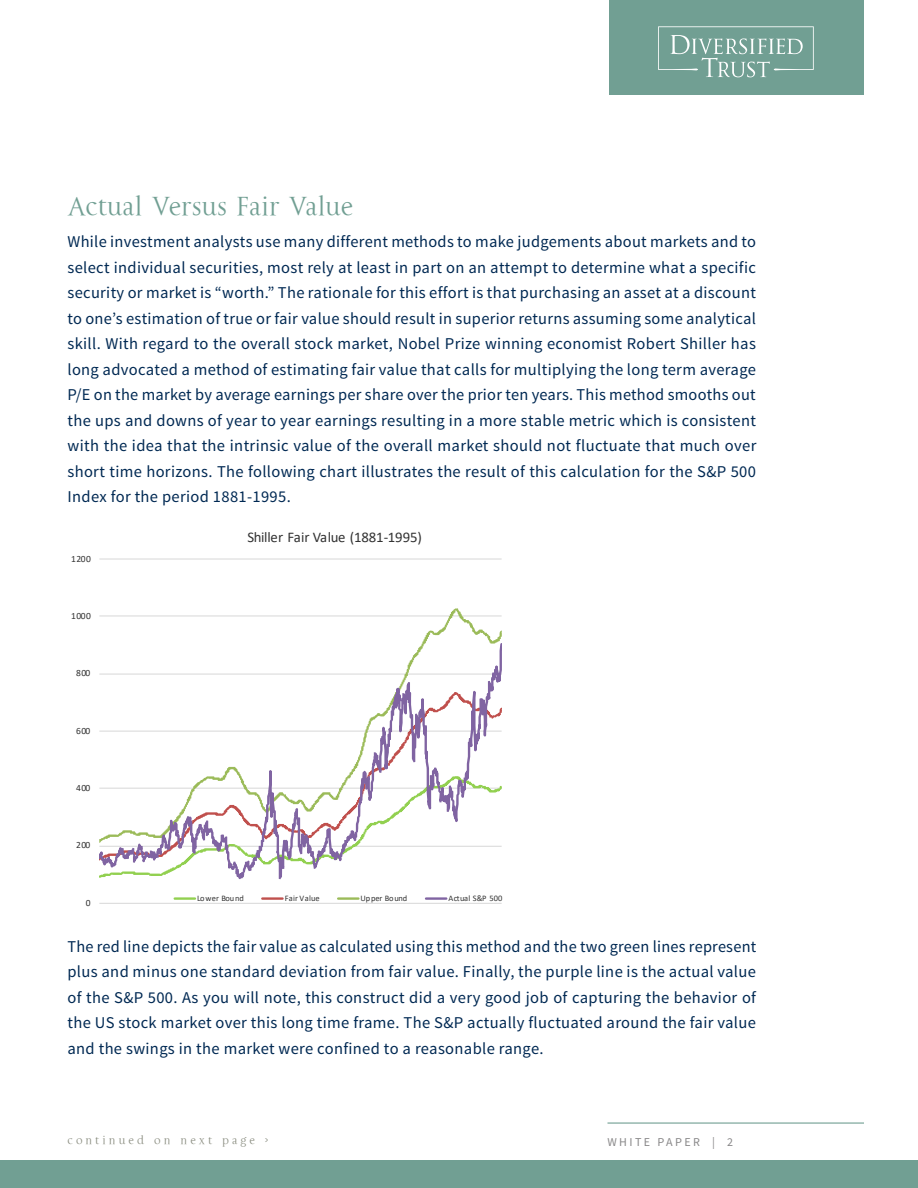
<style>
.page{position:relative;width:918px;height:1188px;background:#fff}
.page>*{position:absolute;margin:0;border:0;box-sizing:border-box;transform-origin:0 0}
.Article_Header{font:27px "La Gioconda OSTT";color:#719f93}
.Body_Page1{font:16.5px/25.5px "Source Sans Pro";letter-spacing:.02em;color:#002953;text-align:justify}
.t1{font:14.85px "Calibri";letter-spacing:-.015em;color:#333}
.t2{font:12px "La Gioconda OSTT";letter-spacing:.25em;color:#8b8e81}
.t3{font:12px "Source Sans Pro";letter-spacing:.2em;color:#888788}
.t4{font:10.5px "Courier";color:#000}
.t5{font:9.45px "Calibri";letter-spacing:.05em;color:#333}
.t6{font:8.4px "Calibri";color:#333}
.t7{font:8.4px "Calibri";letter-spacing:-.02em;color:#333}
.t8{font:8.4px "Calibri";letter-spacing:.02em;color:#333}
</style>
<div class="page">
<div style="left:609px;top:0;width:255px;height:94px;background:#719f93"></div>
<svg style="left:658px;top:26px;width:156px;height:51px"></svg>
<div style="left:0;top:1161px;width:918px;height:27px;background:#719f93"></div>
<hr style="left:608px;top:1122px;width:256px;height:2px;background:#719f93">
<svg style="left:99px;top:558px;width:403px;height:346px"></svg>
<p class="Article_Header" style="left:68px;top:190px;width:287px">Actual Versus Fair Value</p>
<p class="Body_Page1" style="left:68px;top:229px;width:690px">While investment analysts use many different methods to make judgements about markets and to select individual securities, most rely at least in part on an attempt to determine what a specific security or market is “worth.” The rationale for this effort is that purchasing an asset at a discount to one’s estimation of true or fair value should result in superior returns assuming some analytical skill. With regard to the overall stock market, Nobel Prize winning economist Robert Shiller has long advocated a method of estimating fair value that calls for multiplying the long term average P/E on the market by average earnings per share over the prior ten years. This method smooths out the ups and downs of year to year earnings resulting in a more stable metric which is consistent with the idea that the intrinsic value of the overall market should not fluctuate that much over short time horizons. The following chart illustrates the result of this calculation for the S&amp;P 500<br>Index for the period 1881-1995.</p>
<p class="t5" style="left:71px;top:552px;width:21px">1200</p>
<p class="t5" style="left:71px;top:609px;width:21px">1000</p>
<p class="t5" style="left:76px;top:666px;width:16px">800</p>
<p class="t5" style="left:76px;top:725px;width:16px">600</p>
<p class="t5" style="left:76px;top:782px;width:16px">400</p>
<p class="t5" style="left:76px;top:839px;width:16px">200</p>
<p class="t5" style="left:86px;top:897px;width:6px">0</p>
<p class="t1" style="left:247px;top:527px;width:176px">Shiller Fair Value (1881-1995)</p>
<p class="t6" style="left:197px;top:893px;width:48px">Lower Bound</p>
<p class="t8" style="left:285px;top:893px;width:36px">Fair Value</p>
<p class="t7" style="left:361px;top:893px;width:48px">Upper Bound</p>
<p class="t6" style="left:448px;top:893px;width:55px">Actual S&amp;P 500</p>
<p class="t4" style="left:204px;top:895px;width:181px">110.4444 1388.1718 0.5022547</p>
<p class="Body_Page1" style="left:68px;top:934px;width:690px">The red line depicts the fair value as calculated using this method and the two green lines represent plus and minus one standard deviation from fair value. Finally, the purple line is the actual value of the S&amp;P 500. As you will note, this construct did a very good job of capturing the behavior of the US stock market over this long time frame. The S&amp;P actually fluctuated around the fair value and the swings in the market were confined to a reasonable range.</p>
<p class="t2" style="left:68px;top:1133px;width:202px">continued on next page &gt;</p>
<p class="t3" style="left:608px;top:1135px;width:127px">WHITE PAPER | 2</p>
</div>
